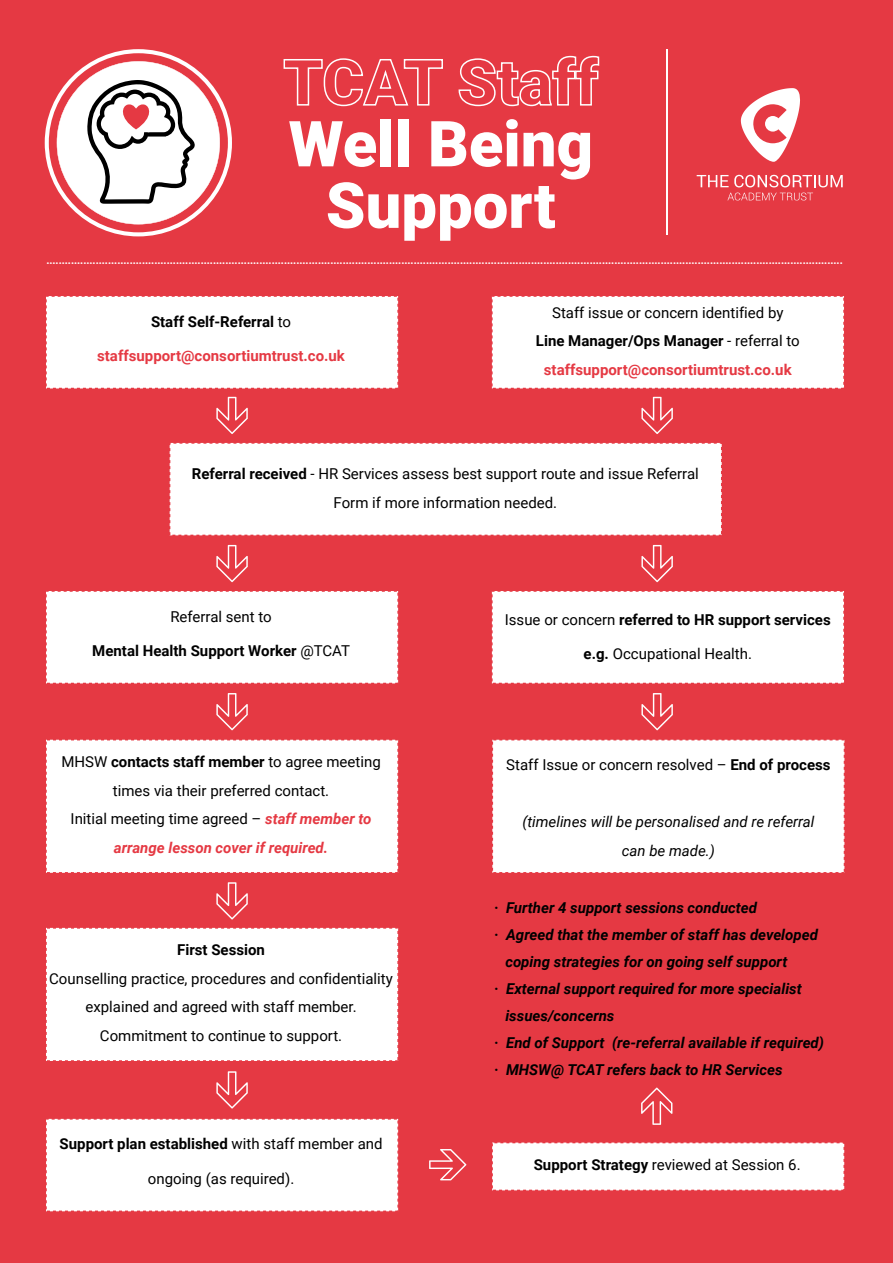
<style>
.page{position:relative;width:893px;height:1263px;background:#fff}
.page>*{position:absolute;margin:0;border:0;box-sizing:border-box;transform-origin:0 0}
.t1{font:900 63.45px/61.5px "Roboto";color:#fff;text-align:center}
.t2{font:15px/28.5px "Roboto";color:#000;text-align:center}
.t3{font:italic 700 15px "Roboto";color:#000}
.t4{font:700 15px "Roboto";color:#000}
.t5{font:italic 15px/28.5px "Roboto";color:#000;text-align:center}
.t6{font:700 15px "Roboto";color:#e53943}
.t7{font:900 10.2px "Roboto";color:#fff}
.s1{font-weight:400}
.s2{font-weight:700}
.s3{font-weight:700;color:#e53943}
.s4{font-weight:700;font-style:italic;color:#e53943}
</style>
<div class="page">
<div style="left:0;top:1px;width:893px;height:1262px;background:#e53943"></div>
<div style="left:492px;top:739px;width:353px;height:134px;background:#fff;border:2px dashed #e53944"></div>
<svg style="left:741px;top:88px;width:59px;height:74px"></svg>
<svg style="left:697px;top:175px;width:146px;height:12px"></svg>
<svg style="left:727px;top:193px;width:86px;height:7px"></svg>
<hr style="left:666px;top:50px;width:2px;height:185px;background:#fff">
<svg style="left:283px;top:58px;width:160px;height:49px"></svg>
<svg style="left:458px;top:55px;width:142px;height:52px"></svg>
<div style="left:45px;top:295px;width:354px;height:94px;background:#fff;border:2px dashed #e53943"></div>
<div style="left:169px;top:442px;width:553px;height:94px;background:#fff;border:2px dashed #e53944"></div>
<div style="left:491px;top:295px;width:354px;height:94px;background:#fff;border:2px dashed #e53944"></div>
<div style="left:45px;top:739px;width:354px;height:134px;background:#fff;border:2px dashed #e53944"></div>
<div style="left:45px;top:927px;width:354px;height:135px;background:#fff;border:2px dashed #e53944"></div>
<div style="left:45px;top:590px;width:354px;height:94px;background:#fff;border:2px dashed #e53944"></div>
<div style="left:491px;top:590px;width:354px;height:94px;background:#fff;border:2px dashed #e53944"></div>
<div style="left:45px;top:1118px;width:354px;height:94px;background:#fff;border:2px dashed #e53944"></div>
<div style="left:491px;top:1142px;width:354px;height:49px;background:#fff;border:2px dashed #e53944"></div>
<svg style="left:216px;top:397px;width:32px;height:37px"></svg>
<svg style="left:216px;top:545px;width:32px;height:37px"></svg>
<svg style="left:216px;top:693px;width:32px;height:37px"></svg>
<svg style="left:641px;top:397px;width:32px;height:37px"></svg>
<svg style="left:641px;top:545px;width:32px;height:37px"></svg>
<svg style="left:641px;top:693px;width:32px;height:37px"></svg>
<svg style="left:216px;top:882px;width:32px;height:37px"></svg>
<svg style="left:216px;top:1071px;width:32px;height:37px"></svg>
<svg style="left:429px;top:1149px;width:37px;height:31px"></svg>
<svg style="left:641px;top:1087px;width:31px;height:38px"></svg>
<svg style="left:45px;top:49px;width:187px;height:187px"></svg>
<h1 class="t1" style="left:289px;top:111px;width:306px">Well Being<br>Support</h1>
<p class="t7" style="left:46px;top:253px;width:798px">..................................................................................................................................................................................................................................................................</p>
<p class="t4" style="left:151px;top:311px;width:142px">Staff Self-Referral <span class="s1">to</span></p>
<p class="t6" style="left:97px;top:345px;width:249px">staffsupport@consortiumtrust.co.uk</p>
<p class="t2" style="left:536px;top:297px;width:265px">Staff issue or concern identified by<br><span class="s2">Line Manager/Ops Manager</span> - referral to <span class="s3">staffsupport@consortiumtrust.co.uk</span></p>
<p class="t2" style="left:192px;top:459px;width:508px"><span class="s2">Referral received</span> - HR Services assess best support route and issue Referral<br>Form if more information needed.</p>
<p class="t2" style="left:170px;top:601px;width:103px">Referral sent to</p>
<p class="t4" style="left:92px;top:640px;width:259px">Mental Health Support Worker <span class="s1">@TCAT</span></p>
<p class="t2" style="left:61px;top:747px;width:321px">MHSW <span class="s2">contacts staff member</span> to agree meeting times via their preferred contact.<br>Initial meeting time agreed – <span class="s4">staff member to arrange lesson cover if required.</span></p>
<p class="t4" style="left:177px;top:939px;width:89px">First Session</p>
<p class="t2" style="left:49px;top:964px;width:345px">Counselling practice, procedures and confidentiality explained and agreed with staff member.<br>Commitment to continue to support.</p>
<p class="t4" style="left:60px;top:1133px;width:324px">Support plan established <span class="s1">with staff member and</span></p>
<p class="t2" style="left:148px;top:1164px;width:148px">ongoing (as required).</p>
<p class="t4" style="left:505px;top:609px;width:327px"><span class="s1">Issue or concern</span> referred to HR support services</p>
<p class="t2" style="left:584px;top:639px;width:170px"><span class="s2">e.g.</span> Occupational Health.</p>
<p class="t2" style="left:506px;top:750px;width:326px">Staff Issue or concern resolved – <span class="s2">End of process</span></p>
<p class="t5" style="left:522px;top:807px;width:294px">(timelines will be personalised and re referral can be made.)</p>
<p class="t3" style="left:494px;top:897px;width:264px">· Further 4 support sessions conducted</p>
<p class="t3" style="left:494px;top:924px;width:325px">· Agreed that the member of staff has developed</p>
<p class="t3" style="left:505px;top:951px;width:283px">coping strategies for on going self support</p>
<p class="t3" style="left:494px;top:978px;width:309px">· External support required for more specialist</p>
<p class="t3" style="left:505px;top:1005px;width:111px">issues/concerns</p>
<p class="t3" style="left:494px;top:1032px;width:331px">· End of Support (re-referral available if required)</p>
<p class="t3" style="left:494px;top:1059px;width:290px">· MHSW@ TCAT refers back to HR Services</p>
<p class="t2" style="left:534px;top:1150px;width:268px"><span class="s2">Support Strategy</span> reviewed at Session 6.</p>
</div>
